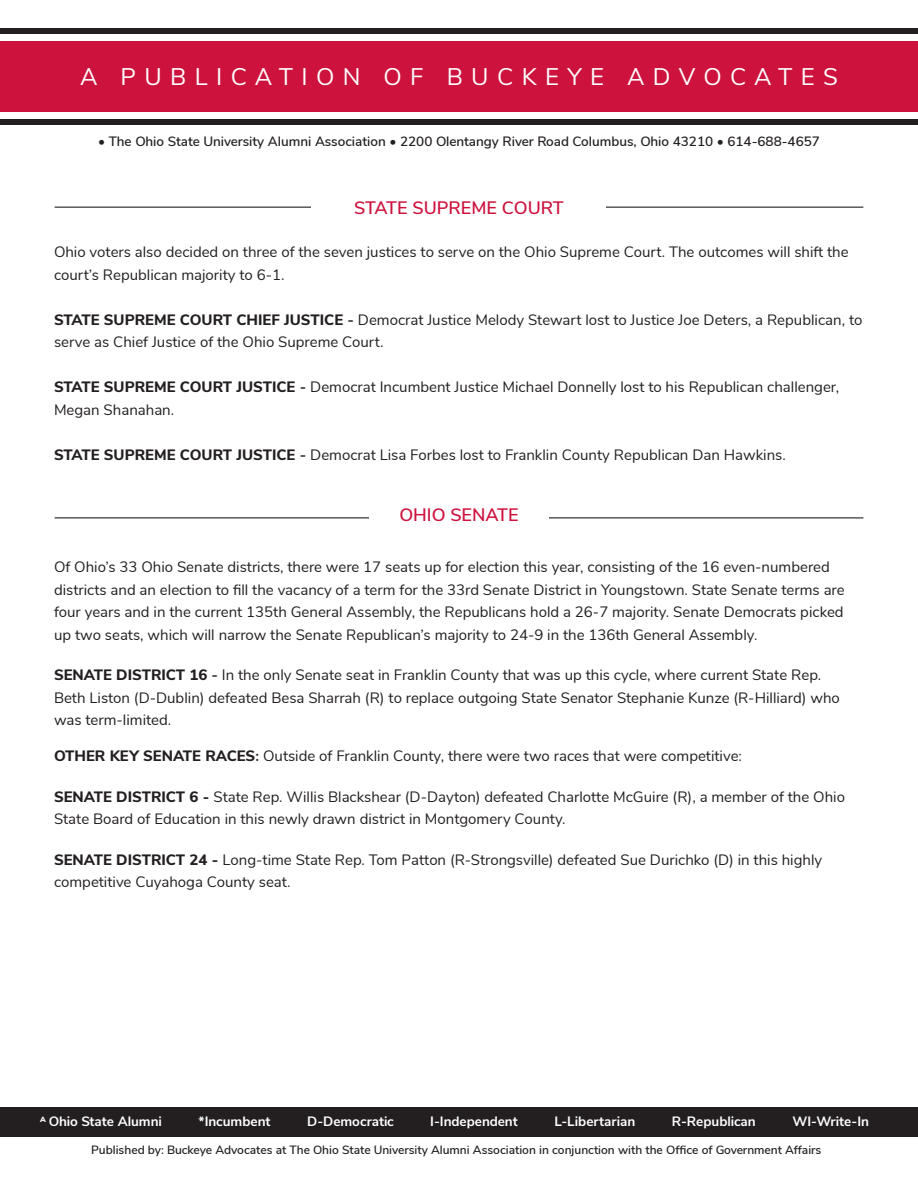
<style>
.page{position:relative;width:918px;height:1188px;background:#fff}
.page>*{position:absolute;margin:0;border:0;box-sizing:border-box;transform-origin:0 0}
.t1{font:24px "Buckeye Sans 2";letter-spacing:.35em;color:#fff}
.t2{font:600 18px "Buckeye Sans 2";color:#cd123d}
.t3{font:15px/22.5px "Buckeye Sans 2";color:#231f20}
.t4{font:600 13.5px "Buckeye Sans 2";color:#231f20}
.t5{font:700 13.5px "Buckeye Sans 2";color:#fff}
.t6{font:600 12px "Buckeye Sans 2";color:#231f20}
.t7{font:900 7.5px "Buckeye Sans 2";color:#fff}
.s1{font-weight:800}
.s2{font-weight:700}
</style>
<div class="page">
<div style="left:0;top:41px;width:918px;height:70px;background:#cd123d"></div>
<div style="left:0;top:119px;width:918px;height:6px;background:#231f20"></div>
<div style="left:0;top:28px;width:918px;height:6px;background:#231f20"></div>
<div style="left:0;top:1108px;width:918px;height:29px;background:#231f20"></div>
<hr style="left:55px;top:207px;width:808px;height:1px;background:#231f20">
<div style="left:312px;top:190px;width:294px;height:32px;background:#fff"></div>
<hr style="left:55px;top:517px;width:808px;height:1px;background:#231f20">
<div style="left:369px;top:503px;width:180px;height:31px;background:#fff"></div>
<p class="t1" style="left:80px;top:62px;width:759px">A PUBLICATION OF BUCKEYE ADVOCATES</p>
<p class="t4" style="left:98px;top:133px;width:723px">• The Ohio State University Alumni Association • 2200 Olentangy River Road Columbus, Ohio 43210 • 614-688-4657</p>
<h1 class="t2" style="left:354px;top:196px;width:211px">STATE SUPREME COURT</h1>
<p class="t3" style="left:54px;top:241px;width:796px">Ohio voters also decided on three of the seven justices to serve on the Ohio Supreme Court. The outcomes will shift the court’s Republican majority to 6-1.</p>
<p class="t3" style="left:54px;top:308px;width:810px"><span class="s1">STATE SUPREME COURT CHIEF JUSTICE</span> <span class="s2">-</span> Democrat Justice Melody Stewart lost to Justice Joe Deters, a Republican, to serve as Chief Justice of the Ohio Supreme Court.</p>
<p class="t3" style="left:54px;top:376px;width:787px"><span class="s1">STATE SUPREME COURT JUSTICE</span> <span class="s2">-</span> Democrat Incumbent Justice Michael Donnelly lost to his Republican challenger,<br>Megan Shanahan.</p>
<p class="t3" style="left:54px;top:443px;width:733px"><span class="s1">STATE SUPREME COURT JUSTICE</span> <span class="s2">-</span> Democrat Lisa Forbes lost to Franklin County Republican Dan Hawkins.</p>
<h1 class="t2" style="left:399px;top:504px;width:121px">OHIO SENATE</h1>
<p class="t3" style="left:54px;top:556px;width:792px">Of Ohio’s 33 Ohio Senate districts, there were 17 seats up for election this year, consisting of the 16 even-numbered districts and an election to fill the vacancy of a term for the 33rd Senate District in Youngstown. State Senate terms are four years and in the current 135th General Assembly, the Republicans hold a 26-7 majority. Senate Democrats picked up two seats, which will narrow the Senate Republican’s majority to 24-9 in the 136th General Assembly.</p>
<p class="t3" style="left:54px;top:664px;width:787px"><span class="s1">SENATE DISTRICT 16</span> <span class="s2">-</span> In the only Senate seat in Franklin County that was up this cycle, where current State Rep.<br>Beth Liston (D-Dublin) defeated Besa Sharrah (R) to replace outgoing State Senator Stephanie Kunze (R-Hilliard) who was term-limited.</p>
<p class="t3" style="left:54px;top:745px;width:690px"><span class="s1">OTHER KEY SENATE RACES</span><span class="s2">:</span> Outside of Franklin County, there were two races that were competitive:</p>
<p class="t3" style="left:54px;top:785px;width:793px"><span class="s1">SENATE DISTRICT 6 -</span> State Rep. Willis Blackshear (D-Dayton) defeated Charlotte McGuire (R), a member of the Ohio<br>State Board of Education in this newly drawn district in Montgomery County.</p>
<p class="t3" style="left:54px;top:848px;width:770px"><span class="s1">SENATE DISTRICT 24 -</span> Long-time State Rep. Tom Patton (R-Strongsville) defeated Sue Durichko (D) in this highly competitive Cuyahoga County seat.</p>
<p class="t5" style="left:49px;top:1113px;width:115px">Ohio State Alumni</p>
<p class="t5" style="left:199px;top:1113px;width:73px">*Incumbent</p>
<p class="t5" style="left:307px;top:1113px;width:88px">D-Democratic</p>
<p class="t5" style="left:430px;top:1113px;width:89px">I-Independent</p>
<p class="t5" style="left:554px;top:1113px;width:82px">L-Libertarian</p>
<p class="t5" style="left:672px;top:1113px;width:85px">R-Republican</p>
<p class="t5" style="left:792px;top:1113px;width:78px">WI-Write-In</p>
<p class="t7" style="left:40px;top:1114px;width:7px">A</p>
<p class="t6" style="left:91px;top:1142px;width:732px">Published by: Buckeye Advocates at The Ohio State University Alumni Association in conjunction with the Office of Government Affairs</p>
</div>
